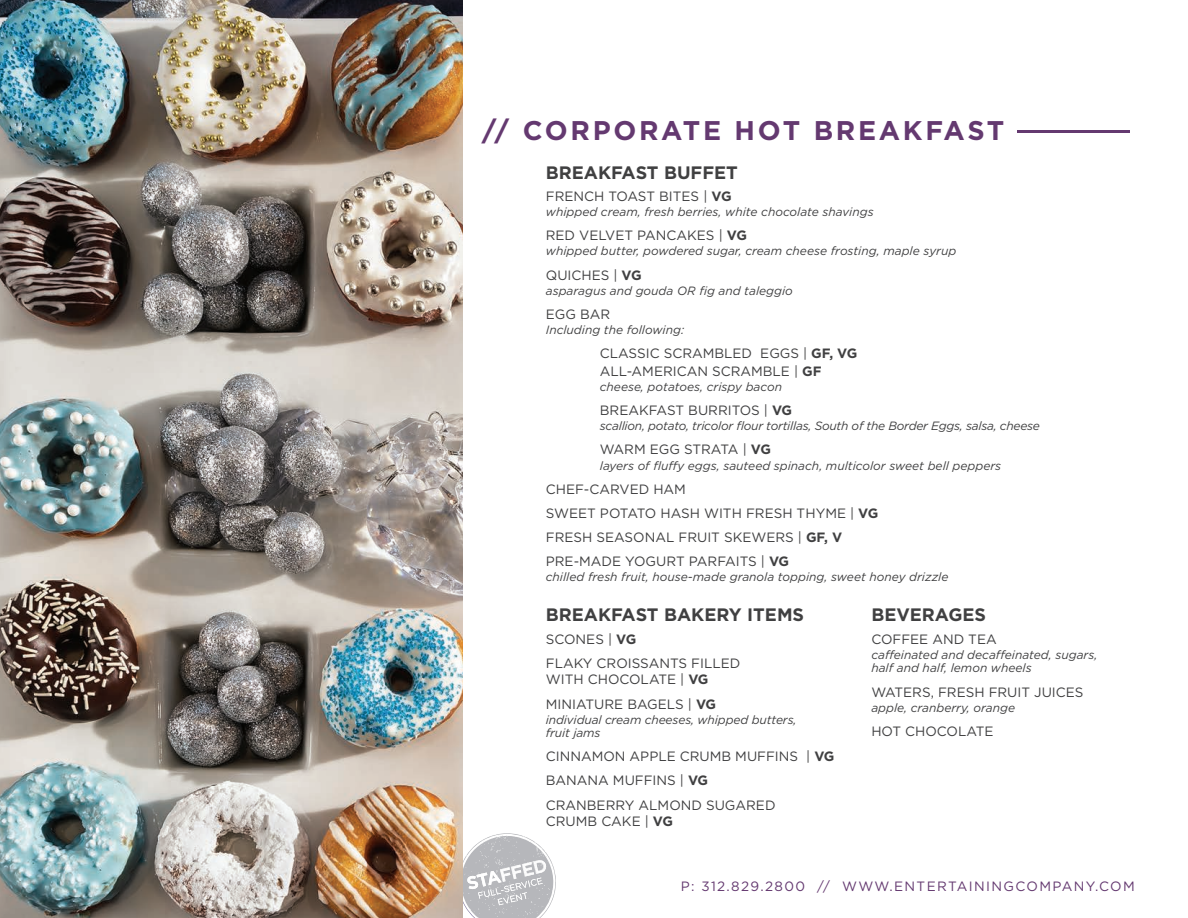
<style>
.page{position:relative;width:1188px;height:918px;background:#fff}
.page>*{position:absolute;margin:0;border:0;box-sizing:border-box;transform-origin:0 0}
.t1{font:700 27px "Gotham HTF";letter-spacing:.1em;color:#643970}
.t2{font:700 18px "Gotham HTF";color:#404041}
.t3{font:13.5px/24.2px "Gotham HTF";color:#404041}
.t4{font:13.5px "Gotham HTF";letter-spacing:.1em;color:#643970}
.t5{font:italic 12px/13.5px "Gotham HTF";color:#404041}
.t6{font:italic 12px "Gotham HTF";letter-spacing:-.02em;color:#404041}
.s1{font-weight:700}
</style>
<div class="page">
<svg style="left:463px;top:833px;width:93px;height:85px"></svg>
<hr style="left:1017px;top:130px;width:112px;height:3px;background:#643970">
<img style="left:0;top:0;width:463px;height:918px">
<img style="left:483px;top:835px;width:51px;height:9px">
<h1 class="t1" style="left:482px;top:115px;width:524px">// CORPORATE HOT BREAKFAST</h1>
<h2 class="t2" style="left:546px;top:162px;width:194px">BREAKFAST BUFFET</h2>
<p class="t3" style="left:546px;top:184px;width:187px">FRENCH TOAST BITES | <span class="s1">VG</span></p>
<p class="t5" style="left:546px;top:205px;width:329px">whipped cream, fresh berries, white chocolate shavings</p>
<p class="t3" style="left:546px;top:223px;width:203px">RED VELVET PANCAKES | <span class="s1">VG</span></p>
<p class="t5" style="left:546px;top:245px;width:412px">whipped butter, powdered sugar, cream cheese frosting, maple syrup</p>
<p class="t3" style="left:546px;top:263px;width:97px">QUICHES | <span class="s1">VG</span></p>
<p class="t5" style="left:546px;top:284px;width:249px">asparagus and gouda OR fig and taleggio</p>
<p class="t3" style="left:546px;top:302px;width:66px">EGG BAR</p>
<p class="t5" style="left:546px;top:323px;width:140px">Including the following:</p>
<p class="t3" style="left:600px;top:344px;width:259px;line-height:18.1px">CLASSIC SCRAMBLED EGGS | <span class="s1">GF, VG<br></span>ALL-AMERICAN SCRAMBLE | <span class="s1">GF</span></p>
<p class="t5" style="left:600px;top:380px;width:184px">cheese, potatoes, crispy bacon</p>
<p class="t3" style="left:600px;top:398px;width:194px">BREAKFAST BURRITOS | <span class="s1">VG</span></p>
<p class="t6" style="left:600px;top:419px;width:442px">scallion, potato, tricolor flour tortillas, South of the Border Eggs, salsa, cheese</p>
<p class="t3" style="left:600px;top:437px;width:173px">WARM EGG STRATA | <span class="s1">VG</span></p>
<p class="t5" style="left:600px;top:459px;width:403px">layers of fluffy eggs, sauteed spinach, multicolor sweet bell peppers</p>
<p class="t3" style="left:546px;top:477px;width:334px">CHEF-CARVED HAM<br>SWEET POTATO HASH WITH FRESH THYME | <span class="s1">VG<br></span>FRESH SEASONAL FRUIT SKEWERS | <span class="s1">GF, V<br></span>PRE-MADE YOGURT PARFAITS | <span class="s1">VG</span></p>
<p class="t5" style="left:546px;top:570px;width:404px">chilled fresh fruit, house-made granola topping, sweet honey drizzle</p>
<h2 class="t2" style="left:871px;top:605px;width:116px">BEVERAGES</h2>
<p class="t3" style="left:871px;top:627px;width:127px">COFFEE AND TEA</p>
<p class="t5" style="left:871px;top:648px;width:228px">caffeinated and decaffeinated, sugars, half and half, lemon wheels</p>
<p class="t3" style="left:871px;top:679px;width:214px">WATERS, FRESH FRUIT JUICES</p>
<p class="t5" style="left:871px;top:701px;width:145px">apple, cranberry, orange</p>
<p class="t3" style="left:871px;top:719px;width:124px">HOT CHOCOLATE</p>
<h2 class="t2" style="left:546px;top:605px;width:260px">BREAKFAST BAKERY ITEMS</h2>
<p class="t3" style="left:546px;top:627px;width:196px">SCONES | <span class="s1">VG<br></span>FLAKY CROISSANTS FILLED</p>
<p class="t3" style="left:546px;top:667px;width:172px">WITH CHOCOLATE | <span class="s1">VG<br></span>MINIATURE BAGELS | <span class="s1">VG</span></p>
<p class="t5" style="left:546px;top:713px;width:252px">individual cream cheeses, whipped butters, fruit jams</p>
<p class="t3" style="left:546px;top:744px;width:290px">CINNAMON APPLE CRUMB MUFFINS | <span class="s1">VG<br></span>BANANA MUFFINS | <span class="s1">VG<br></span>CRANBERRY ALMOND SUGARED</p>
<p class="t3" style="left:546px;top:809px;width:129px">CRUMB CAKE | <span class="s1">VG</span></p>
<p class="t4" style="left:681px;top:878px;width:456px">P: 312.829.2800 // WWW.ENTERTAININGCOMPANY.COM</p>
</div>
